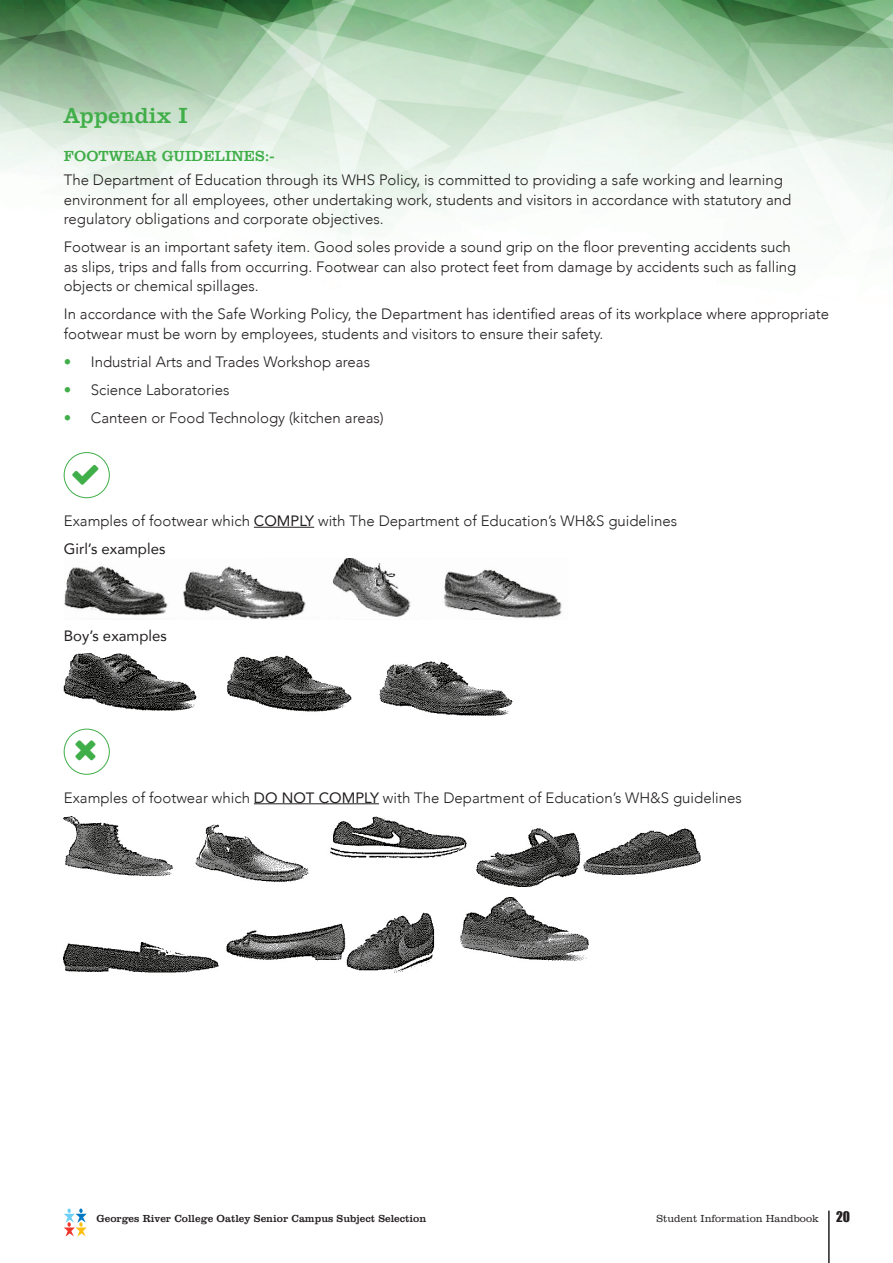
<style>
.page{position:relative;width:893px;height:1263px;background:#fff}
.page>*{position:absolute;margin:0;border:0;box-sizing:border-box;transform-origin:0 0}
.t1{font:22.5px "Clarendon BT";color:#40ae49}
.t2{font:300 15px/19.5px "Avenir";color:#231f20}
.t3{font:15px "Clarendon BT";color:#40ae49}
.t4{font:15px "Avenir";color:#231f20}
.t5{font:13.5px "Impact";color:#231f20}
.t6{font:10.5px "Clarendon BT";color:#231f20}
.t7{font:300 10.5px "Clarendon BT";color:#231f20}
.s1{color:#40ae49}
.s2{font-weight:400}
</style>
<div class="page">
<img style="left:0;top:0;width:893px;height:820px">
<svg style="left:64px;top:1208px;width:23px;height:28px"></svg>
<hr style="left:828px;top:1210px;width:2px;height:53px;background:#231f20">
<hr style="left:254px;top:527px;width:60px;height:1px;background:#231f20">
<hr style="left:254px;top:803px;width:125px;height:1px;background:#231f20">
<div style="left:64px;top:452px;width:46px;height:46px;border:1px solid #40ae49;border-radius:50%"></div>
<div style="left:64px;top:729px;width:46px;height:46px;border:1px solid #40ae49;border-radius:50%"></div>
<img style="left:64px;top:558px;width:505px;height:61px">
<img style="left:53px;top:654px;width:471px;height:61px">
<img style="left:64px;top:817px;width:636px;height:70px">
<img style="left:64px;top:897px;width:524px;height:76px">
<svg style="left:73px;top:464px;width:25px;height:20px"></svg>
<svg style="left:76px;top:740px;width:19px;height:20px"></svg>
<h1 class="t1" style="left:64px;top:102px;width:125px">Appendix I</h1>
<p class="t3" style="left:64px;top:147px;width:212px">FOOTWEAR GUIDELINES:-</p>
<p class="t2" style="left:64px;top:170px;width:729px">The Department of Education through its WHS Policy, is committed to providing a safe working and learning environment for all employees, other undertaking work, students and visitors in accordance with statutory and regulatory obligations and corporate objectives.</p>
<p class="t2" style="left:64px;top:237px;width:734px">Footwear is an important safety item. Good soles provide a sound grip on the floor preventing accidents such as slips, trips and falls from occurring. Footwear can also protect feet from damage by accidents such as falling objects or chemical spillages.</p>
<p class="t2" style="left:64px;top:304px;width:767px">In accordance with the Safe Working Policy, the Department has identified areas of its workplace where appropriate footwear must be worn by employees, students and visitors to ensure their safety.</p>
<p class="t2" style="left:64px;top:352px;width:308px"><span class="s1">•</span> Industrial Arts and Trades Workshop areas</p>
<p class="t2" style="left:64px;top:380px;width:167px"><span class="s1">•</span> Science Laboratories</p>
<p class="t2" style="left:64px;top:408px;width:322px"><span class="s1">•</span> Canteen or Food Technology (kitchen areas)</p>
<p class="t2" style="left:64px;top:507px;width:615px;line-height:28px">Examples of footwear which <span class="s2">COMPLY</span> with The Department of Education’s WH&amp;S guidelines<br><span class="s2">Girl’s examples</span></p>
<p class="t4" style="left:64px;top:623px;width:105px">Boy’s examples</p>
<p class="t2" style="left:64px;top:788px;width:680px">Examples of footwear which <span class="s2">DO NOT COMPLY</span> with The Department of Education’s WH&amp;S guidelines</p>
<p class="t6" style="left:97px;top:1212px;width:331px">Georges River College Oatley Senior Campus Subject Selection</p>
<p class="t7" style="left:657px;top:1212px;width:164px">Student Information Handbook</p>
<p class="t5" style="left:836px;top:1206px;width:16px">20</p>
</div>
